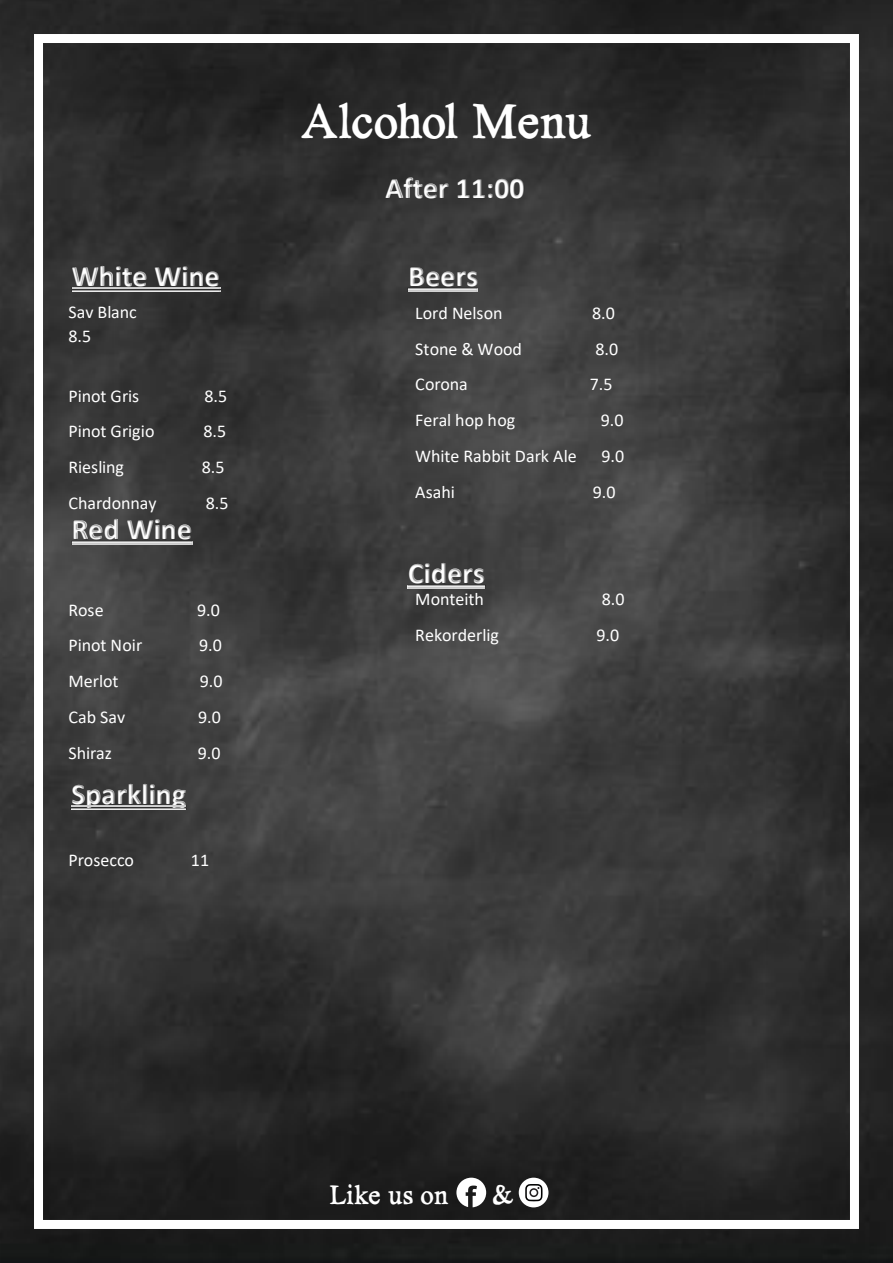
<style>
.page{position:relative;width:893px;height:1263px;background:#fff}
.page>*{position:absolute;margin:0;border:0;box-sizing:border-box;transform-origin:0 0}
.t1{font:700 54px "Calibri";color:#fff}
.t2{font:45px "KG No Regrets Solid";letter-spacing:-.02em;color:#fff}
.t3{font:700 29.85px "Calibri";color:#fff}
.t4{font:24.6px "KG No Regrets Solid";color:#fff}
.t5{font:18px/23.4px "Calibri";letter-spacing:-.005em;color:#fff}
</style>
<div class="page">
<img style="left:0;top:0;width:893px;height:1263px">
<img style="left:61px;top:257px;width:126px;height:43px">
<div style="left:187px;top:257px;width:69px;height:43px;background:#2b2b2b"></div>
<img style="left:71px;top:287px;width:149px;height:4px">
<hr style="left:72px;top:290px;width:148px;height:1px;background:#fff">
<img style="left:259px;top:166px;width:453px;height:20px">
<img style="left:340px;top:166px;width:78px;height:71px">
<img style="left:367px;top:166px;width:132px;height:59px">
<div style="left:499px;top:166px;width:98px;height:71px;background:#3a3a3a"></div>
<img style="left:61px;top:510px;width:98px;height:43px">
<img style="left:159px;top:510px;width:97px;height:43px">
<img style="left:71px;top:541px;width:121px;height:4px">
<hr style="left:72px;top:544px;width:120px;height:1px;background:#fff">
<img style="left:61px;top:775px;width:151px;height:43px">
<img style="left:71px;top:805px;width:33px;height:1px">
<img style="left:61px;top:806px;width:43px;height:12px">
<img style="left:104px;top:775px;width:99px;height:43px">
<img style="left:397px;top:257px;width:48px;height:43px">
<img style="left:445px;top:257px;width:98px;height:43px">
<img style="left:408px;top:288px;width:70px;height:2px">
<hr style="left:408px;top:290px;width:70px;height:2px;background:#fff">
<img style="left:397px;top:554px;width:124px;height:43px">
<img style="left:408px;top:585px;width:77px;height:2px">
<hr style="left:408px;top:587px;width:77px;height:2px;background:#fff">
<img style="left:397px;top:589px;width:77px;height:8px">
<svg style="left:456px;top:1178px;width:30px;height:29px"></svg>
<div style="left:519px;top:1178px;width:29px;height:29px;background:#fff;border-radius:50%"></div>
<svg style="left:525px;top:1184px;width:17px;height:17px"></svg>
<p class="t3" style="left:72px;top:255px;width:150px">White Wine</p>
<p class="t5" style="left:68px;top:300px;width:70px">Sav Blanc<br>8.5</p>
<p class="t5" style="left:68px;top:383px;width:72px">Pinot Gris</p>
<p class="t5" style="left:205px;top:383px;width:24px">8.5</p>
<p class="t5" style="left:68px;top:419px;width:88px">Pinot Grigio</p>
<p class="t5" style="left:204px;top:419px;width:24px">8.5</p>
<p class="t5" style="left:68px;top:455px;width:57px">Riesling</p>
<p class="t5" style="left:202px;top:455px;width:24px">8.5</p>
<p class="t5" style="left:68px;top:490px;width:90px">Chardonnay</p>
<p class="t5" style="left:206px;top:490px;width:24px">8.5</p>
<p class="t3" style="left:72px;top:508px;width:122px">Red Wine</p>
<p class="t5" style="left:68px;top:598px;width:37px">Rose</p>
<p class="t5" style="left:197px;top:598px;width:24px">9.0</p>
<p class="t5" style="left:68px;top:633px;width:75px">Pinot Noir</p>
<p class="t5" style="left:199px;top:633px;width:24px">9.0</p>
<p class="t5" style="left:68px;top:669px;width:51px">Merlot</p>
<p class="t5" style="left:200px;top:669px;width:24px">9.0</p>
<p class="t5" style="left:68px;top:705px;width:58px">Cab Sav</p>
<p class="t5" style="left:198px;top:705px;width:24px">9.0</p>
<p class="t5" style="left:68px;top:741px;width:45px">Shiraz</p>
<p class="t5" style="left:198px;top:741px;width:24px">9.0</p>
<p class="t3" style="left:71px;top:773px;width:116px">Sparkling</p>
<p class="t5" style="left:68px;top:848px;width:67px">Prosecco</p>
<p class="t5" style="left:191px;top:848px;width:20px">11</p>
<p class="t1" style="left:292px;top:83px;width:315px">Alcohol Menu</p>
<p class="t3" style="left:385px;top:167px;width:141px">After 11:00</p>
<p class="t2" style="left:301px;top:92px;width:293px">Alcohol Menu</p>
<p class="t3" style="left:408px;top:255px;width:71px">Beers</p>
<p class="t5" style="left:415px;top:301px;width:89px">Lord Nelson</p>
<p class="t5" style="left:592px;top:301px;width:24px">8.0</p>
<p class="t5" style="left:415px;top:337px;width:108px">Stone &amp; Wood</p>
<p class="t5" style="left:595px;top:337px;width:24px">8.0</p>
<p class="t5" style="left:415px;top:372px;width:54px">Corona</p>
<p class="t5" style="left:590px;top:372px;width:24px">7.5</p>
<p class="t5" style="left:415px;top:408px;width:101px">Feral hop hog</p>
<p class="t5" style="left:601px;top:408px;width:24px">9.0</p>
<p class="t5" style="left:415px;top:444px;width:163px">White Rabbit Dark Ale</p>
<p class="t5" style="left:601px;top:444px;width:24px">9.0</p>
<p class="t5" style="left:415px;top:480px;width:41px">Asahi</p>
<p class="t5" style="left:593px;top:480px;width:24px">9.0</p>
<p class="t3" style="left:408px;top:552px;width:79px">Ciders</p>
<p class="t5" style="left:415px;top:587px;width:70px">Monteith</p>
<p class="t5" style="left:602px;top:587px;width:24px">8.0</p>
<p class="t5" style="left:415px;top:622px;width:85px">Rekorderlig</p>
<p class="t5" style="left:596px;top:622px;width:24px">9.0</p>
<p class="t4" style="left:329px;top:1178px;width:121px">Like us on</p>
<p class="t4" style="left:492px;top:1178px;width:23px">&amp;</p>
</div>
